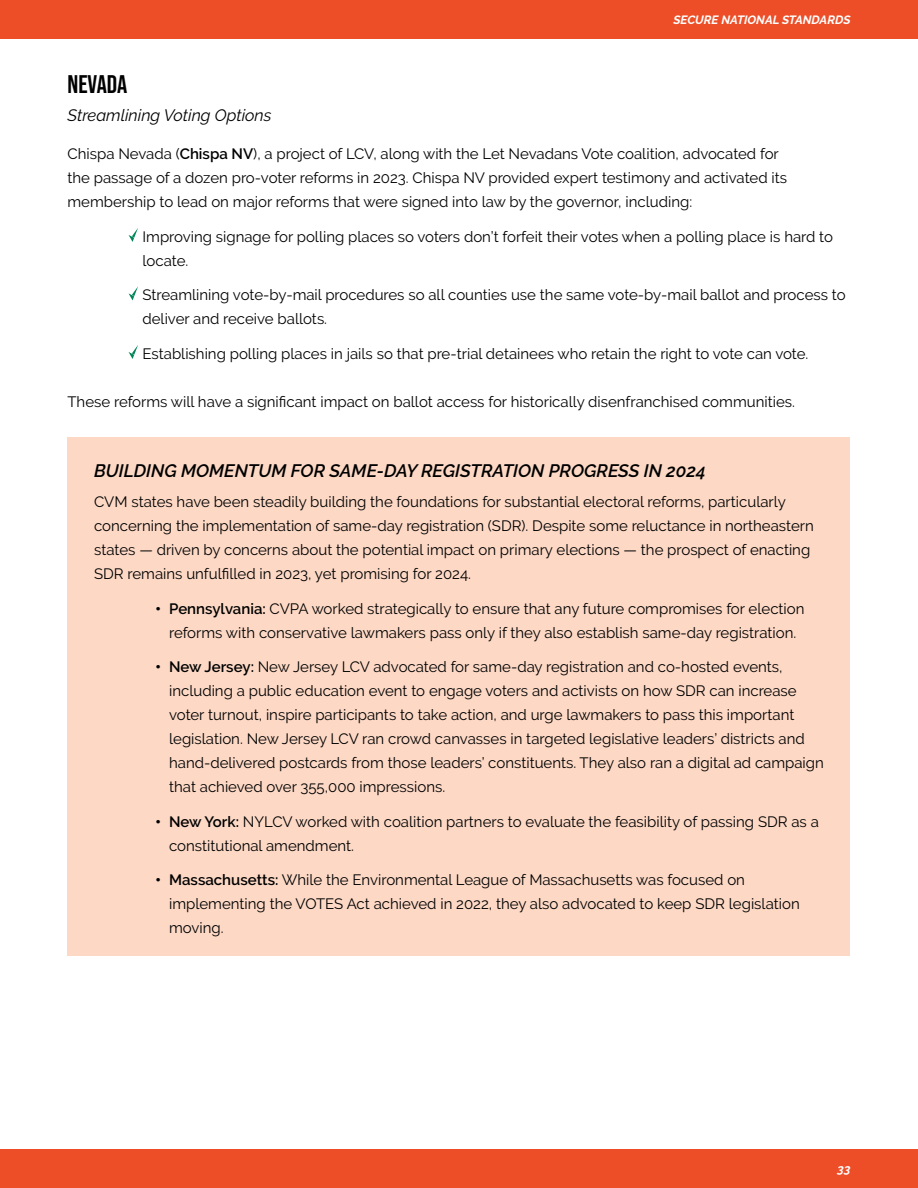
<style>
.page{position:relative;width:918px;height:1188px;background:#fff}
.page>*{position:absolute;margin:0;border:0;box-sizing:border-box;transform-origin:0 0}
.Header_4_-_States{font:700 25.5px "Bebas Neue Pro";color:#000}
.t1{font:italic 600 18px "Raleway";color:#000}
.State_Subheader{font:italic 16.5px "Raleway";color:#000}
.t2{font:15px/24px "Raleway";color:#000}
.Letter_Header{font:italic 700 12px "Raleway";color:#fff}
.s1{font-weight:600}
.s2{font-weight:900}
</style>
<div class="page">
<svg style="left:129px;top:228px;width:9px;height:14px"></svg>
<svg style="left:129px;top:286px;width:9px;height:14px"></svg>
<svg style="left:129px;top:345px;width:9px;height:14px"></svg>
<div style="left:68px;top:437px;width:782px;height:518px;background:#fcd8c5"></div>
<div style="left:0;top:0;width:918px;height:38px;background:#ed4e27"></div>
<div style="left:0;top:1150px;width:918px;height:38px;background:#ed4e27"></div>
<p class="Letter_Header" style="left:674px;top:12px;width:178px">SECURE NATIONAL STANDARDS</p>
<p class="Header_4_-_States" style="left:68px;top:70px;width:61px">NEVADA</p>
<p class="State_Subheader" style="left:68px;top:106px;width:206px">Streamlining Voting Options</p>
<p class="t2" style="left:68px;top:142px;width:721px">Chispa Nevada (<span class="s1">Chispa NV</span>), a project of LCV, along with the Let Nevadans Vote coalition, advocated for the passage of a dozen pro-voter reforms in 2023. Chispa NV provided expert testimony and activated its membership to lead on major reforms that were signed into law by the governor, including:</p>
<p class="t2" style="left:142px;top:225px;width:692px">Improving signage for polling places so voters don’t forfeit their votes when a polling place is hard to locate.</p>
<p class="t2" style="left:142px;top:283px;width:705px">Streamlining vote-by-mail procedures so all counties use the same vote-by-mail ballot and process to deliver and receive ballots.</p>
<p class="t2" style="left:142px;top:342px;width:667px">Establishing polling places in jails so that pre-trial detainees who retain the right to vote can vote.</p>
<p class="t2" style="left:68px;top:390px;width:729px">These reforms will have a significant impact on ballot access for historically disenfranchised communities.</p>
<p class="t1" style="left:94px;top:460px;width:613px">BUILDING MOMENTUM FOR SAME-DAY REGISTRATION PROGRESS IN 2024</p>
<p class="t2" style="left:94px;top:490px;width:721px">CVM states have been steadily building the foundations for substantial electoral reforms, particularly concerning the implementation of same-day registration (SDR). Despite some reluctance in northeastern states — driven by concerns about the potential impact on primary elections — the prospect of enacting SDR remains unfulfilled in 2023, yet promising for 2024.</p>
<p class="t2" style="left:156px;top:596px;width:650px;text-align:center"><span class="s2">•</span> <span class="s1">Pennsylvania:</span> CVPA worked strategically to ensure that any future compromises for election reforms with conservative lawmakers pass only if they also establish same-day registration.</p>
<p class="t2" style="left:169px;top:655px;width:656px;text-indent:-14px"><span class="s2">•</span> <span class="s1">New Jersey:</span> New Jersey LCV advocated for same-day registration and co-hosted events, including a public education event to engage voters and activists on how SDR can increase voter turnout, inspire participants to take action, and urge lawmakers to pass this important legislation. New Jersey LCV ran crowd canvasses in targeted legislative leaders’ districts and hand-delivered postcards from those leaders’ constituents. They also ran a digital ad campaign that achieved over 355,000 impressions.</p>
<p class="t2" style="left:169px;top:809px;width:651px;text-indent:-14px"><span class="s2">•</span> <span class="s1">New York:</span> NYLCV worked with coalition partners to evaluate the feasibility of passing SDR as a constitutional amendment.</p>
<p class="t2" style="left:169px;top:868px;width:632px;text-indent:-14px"><span class="s2">•</span> <span class="s1">Massachusetts:</span> While the Environmental League of Massachusetts was focused on implementing the VOTES Act achieved in 2022, they also advocated to keep SDR legislation moving.</p>
<p class="Letter_Header" style="left:838px;top:1162px;width:14px">33</p>
</div>
